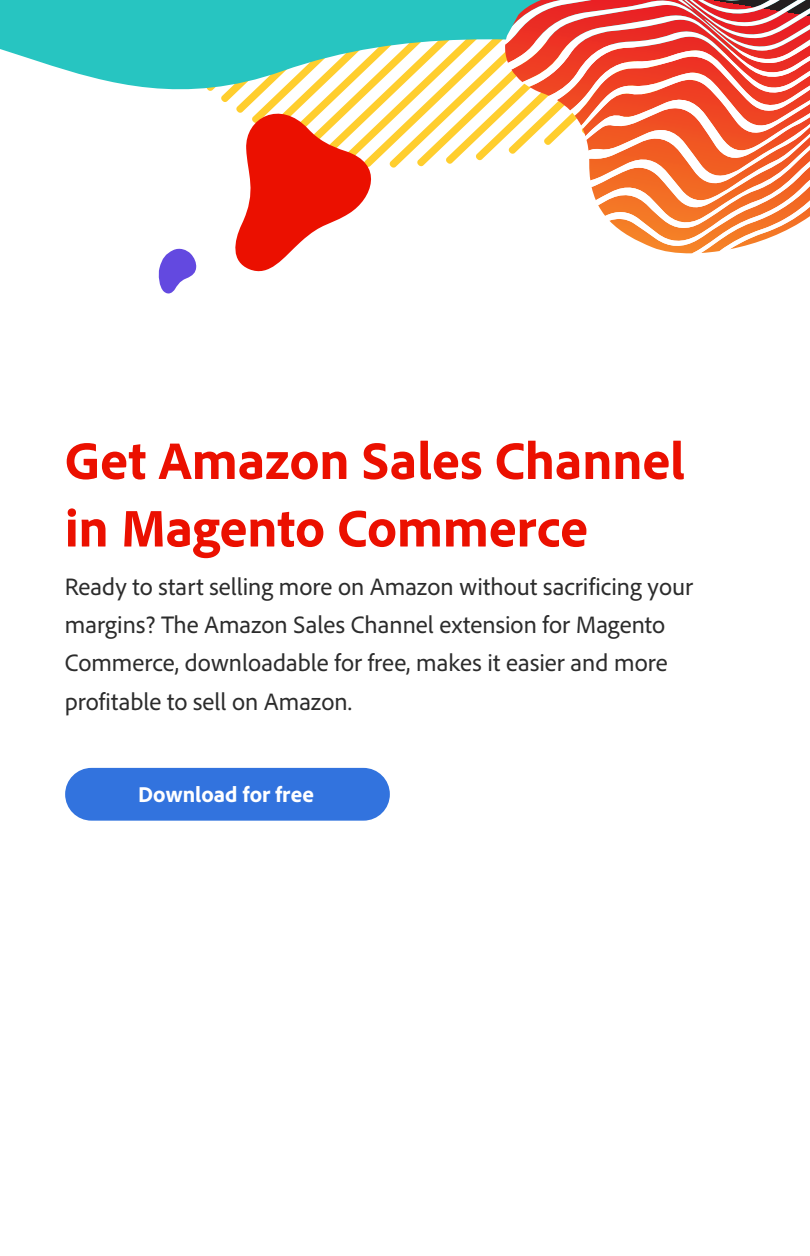
<style>
.page{position:relative;width:810px;height:1256px;background:#fff}
.page>*{position:absolute;margin:0;border:0;box-sizing:border-box;transform-origin:0 0}
.t1{font:800 54px/67.5px "Adobe Clean";color:#eb1000}
.t2{font:24.75px/38.2px "Adobe Clean";color:#2c2c2c}
.t3{font:800 22.5px "Adobe Clean";color:#fff}
</style>
<div class="page">
<svg style="left:0;top:0;width:116px;height:83px;fill:#27c5c1"></svg>
<div style="left:65px;top:768px;width:325px;height:52px;background:#3273de;border-radius:26px"></div>
<svg style="left:116px;top:0;width:694px;height:294px"></svg>
<h1 class="t1" style="left:65px;top:425px;width:622px">Get Amazon Sales Channel in Magento Commerce</h1>
<p class="t2" style="left:65px;top:566px;width:630px">Ready to start selling more on Amazon without sacrificing your margins? The Amazon Sales Channel extension for Magento Commerce, downloadable for free, makes it easier and more profitable to sell on Amazon.</p>
<p class="t3" style="left:138px;top:780px;width:177px">Download for free</p>
</div>
